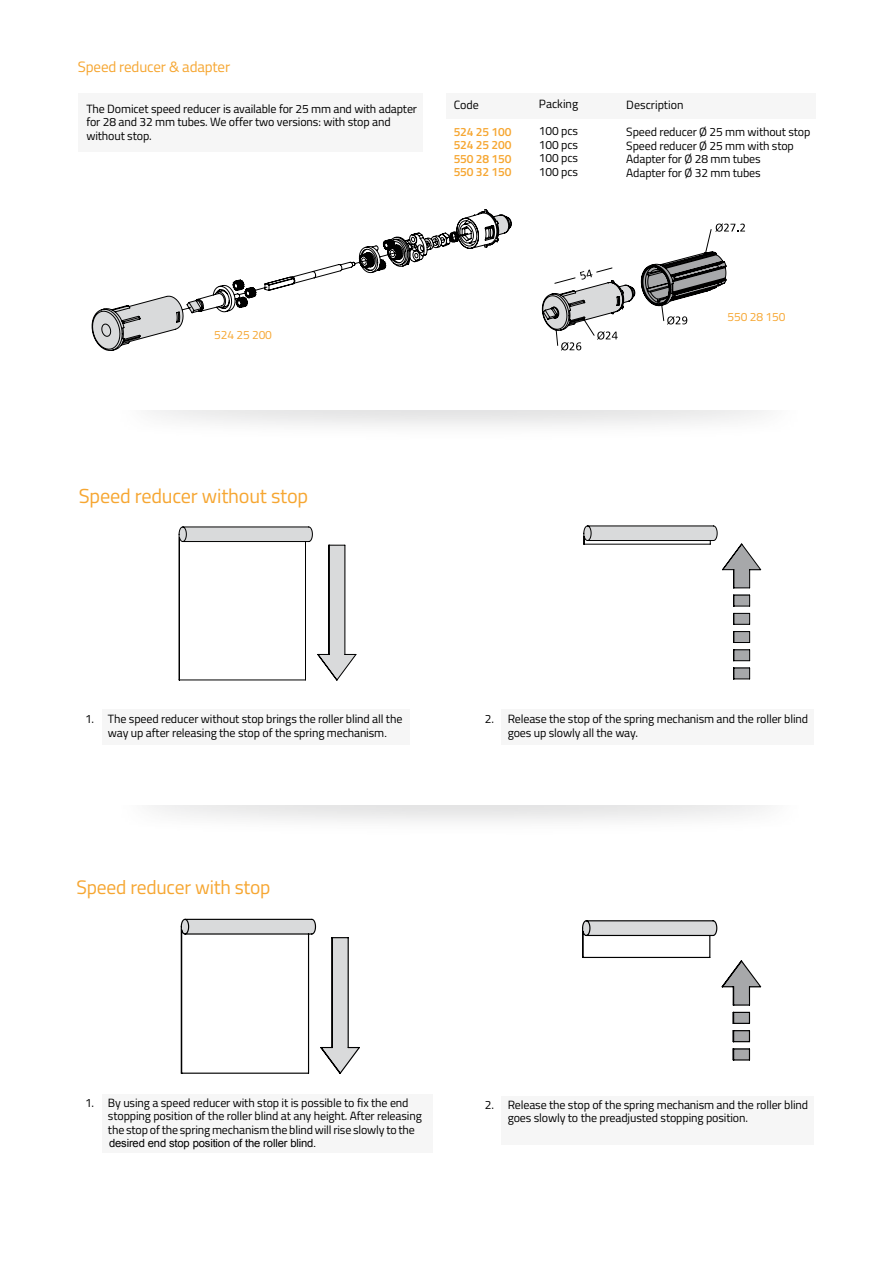
<style>
.page{position:relative;width:893px;height:1263px;background:#fff}
.page>*{position:absolute;margin:0;border:0;box-sizing:border-box;transform-origin:0 0}
.t1{font:20.25px "Titillium Web";letter-spacing:-.01em;color:#f6a631}
.t2{font:19.5px "Titillium Web";letter-spacing:-.01em;color:#f6a631}
.t3{font:15px "Titillium Web";letter-spacing:-.01em;color:#f6a631}
.t4{font:12px/13.5px "Titillium";letter-spacing:-.01em;color:#000}
.t5{font:600 12px/13.5px "Titillium Web";letter-spacing:-.01em;color:#f6a631;text-align:justify}
.t6{font:12px "Titillium";letter-spacing:-.01em;color:#f6a631}
.t7{font:11.25px "Arial";letter-spacing:-.015em;color:#000}
.s1{font-family:"Arial";font-size:11.25px}
</style>
<div class="page">
<div style="left:102px;top:1094px;width:331px;height:59px;background:#f6f6f6"></div>
<div style="left:501px;top:1096px;width:312px;height:48px;background:#f6f6f6"></div>
<div style="left:501px;top:709px;width:312px;height:35px;background:#f6f6f6"></div>
<div style="left:102px;top:709px;width:307px;height:35px;background:#f6f6f6"></div>
<div style="left:446px;top:94px;width:370px;height:25px;background:#f6f6f6"></div>
<div style="left:78px;top:93px;width:344px;height:59px;background:#f6f6f6"></div>
<svg style="left:92px;top:209px;width:420px;height:142px"></svg>
<svg style="left:542px;top:223px;width:203px;height:128px"></svg>
<svg style="left:178px;top:525px;width:584px;height:156px"></svg>
<svg style="left:180px;top:918px;width:582px;height:156px"></svg>
<div style="left:111px;top:376px;width:695px;height:65px;background:#58585a;opacity:.26"></div>
<div style="left:41px;top:354px;width:809px;height:56px;background:#fff"></div>
<div style="left:112px;top:771px;width:695px;height:66px;background:#58585a;opacity:.26"></div>
<div style="left:42px;top:749px;width:809px;height:56px;background:#fff"></div>
<p class="t3" style="left:78px;top:56px;width:154px">Speed reducer &amp; adapter</p>
<p class="t4" style="left:86px;top:101px;width:332px">The Domicet speed reducer is available for 25 mm and with adapter for 28 and 32 mm tubes. We offer two versions: with stop and without stop.</p>
<p class="t4" style="left:539px;top:97px;width:41px">Packing</p>
<p class="t4" style="left:454px;top:97px;width:27px">Code</p>
<p class="t5" style="left:454px;top:124px;width:59px">524 25 100<br>524 25 200<br>550 28 150<br>550 32 150</p>
<p class="t4" style="left:539px;top:124px;width:41px;text-align:justify">100 pcs 100 pcs 100 pcs 100 pcs</p>
<p class="t4" style="left:626px;top:98px;width:59px">Description</p>
<p class="t4" style="left:626px;top:125px;width:186px">Speed reducer Ø 25 mm without stop<br>Speed reducer Ø 25 mm with stop<br>Adapter for Ø 28 mm tubes<br>Adapter for Ø 32 mm tubes</p>
<p class="t6" style="left:214px;top:326px;width:59px">524 25 200</p>
<p class="t6" style="left:728px;top:308px;width:59px">550 28 150</p>
<h1 class="t1" style="left:79px;top:481px;width:231px">Speed reducer without stop</h1>
<p class="t4" style="left:108px;top:711px;width:296px;text-indent:-23px">1. The speed reducer without stop brings the roller blind all the way up after releasing the stop of the spring mechanism<span class="s1">.</span></p>
<p class="t4" style="left:508px;top:711px;width:302px;text-indent:-23px">2. Release the stop of the spring mechanism and the roller blind goes up slowly all the way.</p>
<h2 class="t2" style="left:77px;top:873px;width:195px">Speed reducer with stop</h2>
<p class="t4" style="left:108px;top:1095px;width:315px;text-indent:-23px">1. By using a speed reducer with stop it is possible to fix the end stopping position of the roller blind at any height. After releasing the stop of the spring mechanism the blind will rise slowly to the</p>
<p class="t7" style="left:109px;top:1136px;width:209px">desired end stop position of the roller blind.</p>
<p class="t4" style="left:508px;top:1097px;width:302px;text-indent:-23px">2. Release the stop of the spring mechanism and the roller blind goes slowly to the preadjusted stopping position.</p>
</div>
